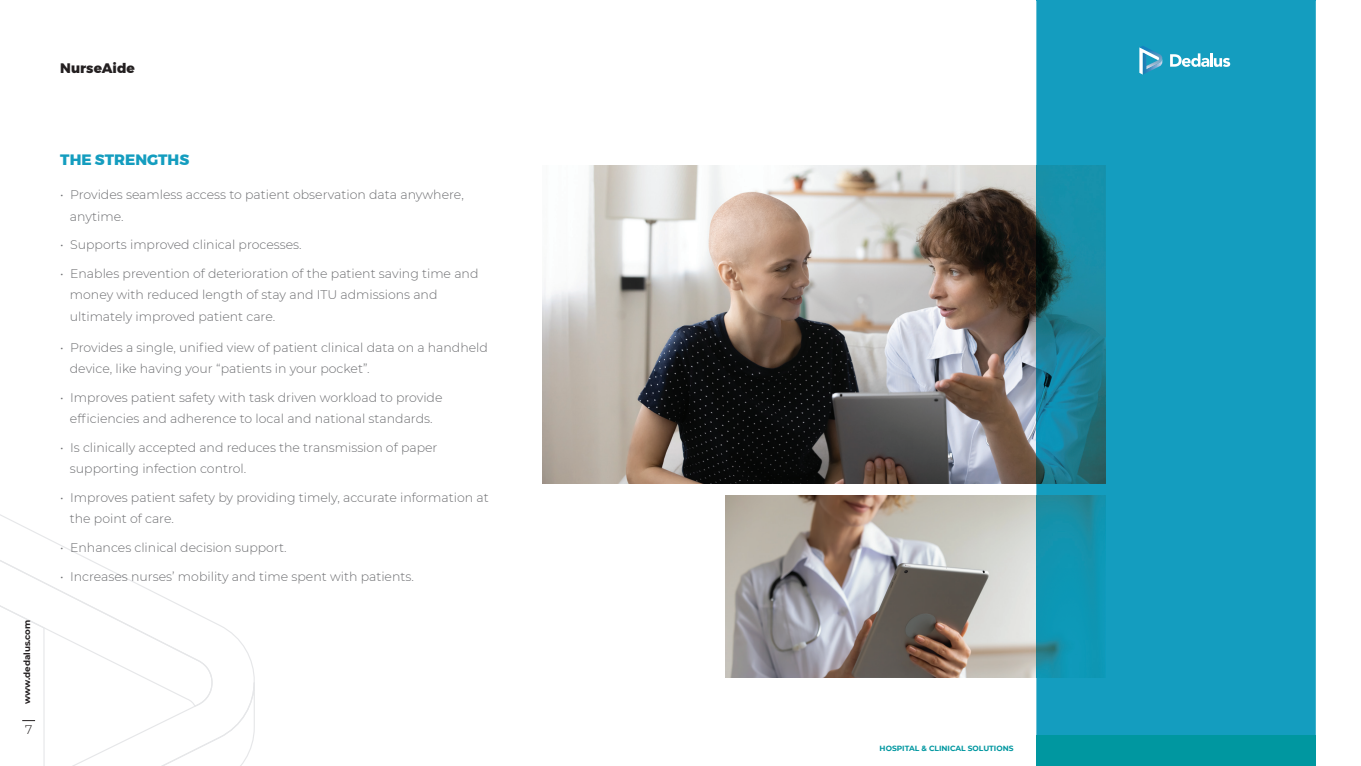
<style>
.page{position:relative;width:1361px;height:766px;background:#fff}
.page>*{position:absolute;margin:0;border:0;box-sizing:border-box;transform-origin:0 0}
.t1{font:800 15px "Montserrat";color:#149dbf}
.t2{font:800 13.75px "Montserrat";color:#231f20}
.t3{font:300 12.5px/21.2px "Montserrat";color:#6c6d70}
.t4{font:300 12.5px "Montserrat";color:#231f20}
.t5{font:700 8.75px "Montserrat";letter-spacing:-.005em;color:#231f20}
.t6{font:700 7.5px "Montserrat";color:#0097a0}
</style>
<div class="page">
<svg style="left:0;top:535px;width:176px;height:68px"></svg>
<svg style="left:0;top:603px;width:255px;height:162px"></svg>
<img style="left:543px;top:165px;width:493px;height:318px">
<img style="left:726px;top:495px;width:310px;height:181px">
<svg style="left:1036px;top:1px;width:279px;height:734px;background:#1498b8"></svg>
<hr style="left:1036px;top:0;width:279px;height:1px;background:#149dbf">
<div style="left:1036px;top:735px;width:279px;height:30px;background:#0097a0"></div>
<svg style="left:1170px;top:53px;width:60px;height:14px"></svg>
<svg style="left:1139px;top:46px;width:24px;height:29px"></svg>
<p class="t2" style="left:60px;top:60px;width:76px">NurseAide</p>
<p class="t5" style="left:21px;top:703px;width:86px;rotate:-90deg">www.dedalus.com</p>
<p class="t4" style="left:25px;top:720px;width:9px">7</p>
<p class="t1" style="left:60px;top:150px;width:130px">THE STRENGTHS</p>
<p class="t3" style="left:70px;top:184px;width:395px;text-indent:-10px">• Provides seamless access to patient observation data anywhere, anytime.</p>
<p class="t3" style="left:60px;top:234px;width:243px">• Supports improved clinical processes.</p>
<p class="t3" style="left:70px;top:262px;width:410px;text-indent:-10px">• Enables prevention of deterioration of the patient saving time and money with reduced length of stay and ITU admissions and ultimately improved patient care.</p>
<p class="t3" style="left:70px;top:336px;width:419px;text-indent:-10px">• Provides a single, unified view of patient clinical data on a handheld device, like having your “patients in your pocket”.</p>
<p class="t3" style="left:60px;top:386px;width:384px;text-align:center">• Improves patient safety with task driven workload to provide efficiencies and adherence to local and national standards.</p>
<p class="t3" style="left:70px;top:436px;width:369px;text-indent:-10px">• Is clinically accepted and reduces the transmission of paper supporting infection control.</p>
<p class="t3" style="left:70px;top:486px;width:420px;text-indent:-10px">• Improves patient safety by providing timely, accurate information at the point of care.</p>
<p class="t3" style="left:60px;top:536px;width:228px">• Enhances clinical decision support.</p>
<p class="t3" style="left:60px;top:565px;width:355px">• Increases nurses’ mobility and time spent with patients.</p>
<p class="t6" style="left:879px;top:742px;width:135px">HOSPITAL &amp; CLINICAL SOLUTIONS</p>
</div>
